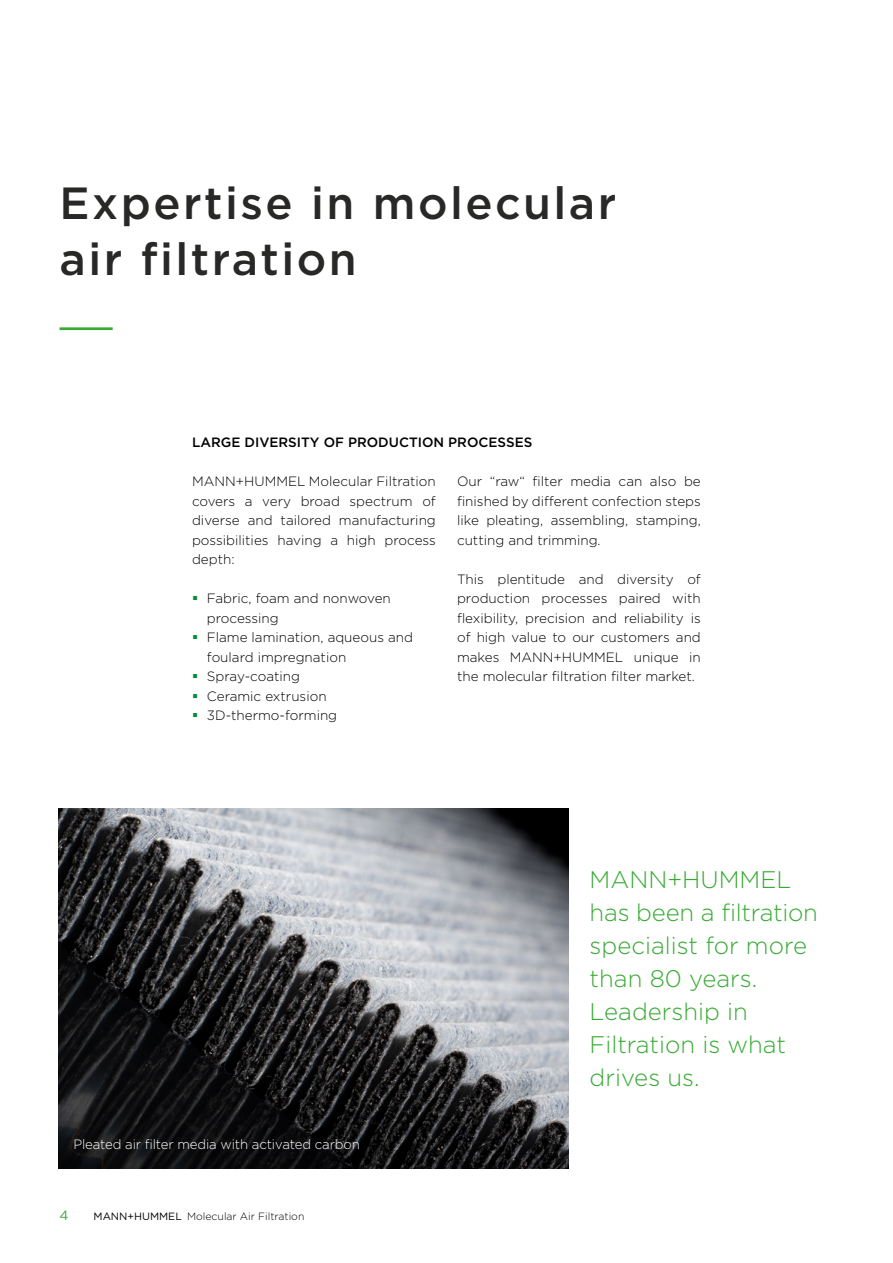
<style>
.page{position:relative;width:893px;height:1263px;background:#fff}
.page>*{position:absolute;margin:0;border:0;box-sizing:border-box;transform-origin:0 0}
.t1{font:500 45px/55.5px "Gotham";letter-spacing:.055em;color:#282827}
.t2{font:300 24px/33px "Gotham";color:#38aa34}
.t3{font:300 13.5px/19.5px "Gotham";color:#000;text-align:justify}
.t4{font:300 13.5px "Gotham";letter-spacing:-.01em;color:#fff}
.t5{font:500 13.5px "Gotham";color:#000}
.t6{font:13.5px "Gotham";color:#38aa34}
.t7{font:300 10.5px "Gotham";color:#000}
.s1{font-weight:400}
</style>
<div class="page">
<img style="left:59px;top:808px;width:509px;height:361px">
<hr style="left:60px;top:327px;width:53px;height:3px;background:#38aa34">
<h1 class="t1" style="left:60px;top:175px;width:558px">Expertise in molecular air filtration</h1>
<p class="t5" style="left:192px;top:433px;width:342px">LARGE DIVERSITY OF PRODUCTION PROCESSES</p>
<p class="t3" style="left:192px;top:471px;width:245px">MANN+HUMMEL Molecular Filtration covers a very broad spectrum of diverse and tailored manufacturing possibilities having a high process depth:</p>
<p class="t3" style="left:207px;top:588px;width:208px;text-align:left">Fabric, foam and nonwoven processing<br>Flame lamination, aqueous and foulard impregnation<br>Spray-coating<br>Ceramic extrusion<br>3D-thermo-forming</p>
<p class="t3" style="left:457px;top:471px;width:245px">Our “raw“ filter media can also be finished by different confection steps like pleating, assembling, stamping, cutting and trimming.</p>
<p class="t3" style="left:457px;top:569px;width:245px">This plentitude and diversity of production processes paired with flexibility, precision and reliability is of high value to our customers and makes MANN+HUMMEL unique in the molecular filtration filter market.</p>
<p class="t4" style="left:73px;top:1136px;width:288px">Pleated air filter media with activated carbon</p>
<p class="t6" style="left:60px;top:1207px;width:11px">4</p>
<p class="t7" style="left:94px;top:1210px;width:212px"><span class="s1">MANN+HUMMEL</span> Molecular Air Filtration</p>
<h2 class="t2" style="left:590px;top:862px;width:230px">MANN+HUMMEL has been a filtration specialist for more than 80 years.<br>Leadership in<br>Filtration is what drives us.</h2>
</div>
